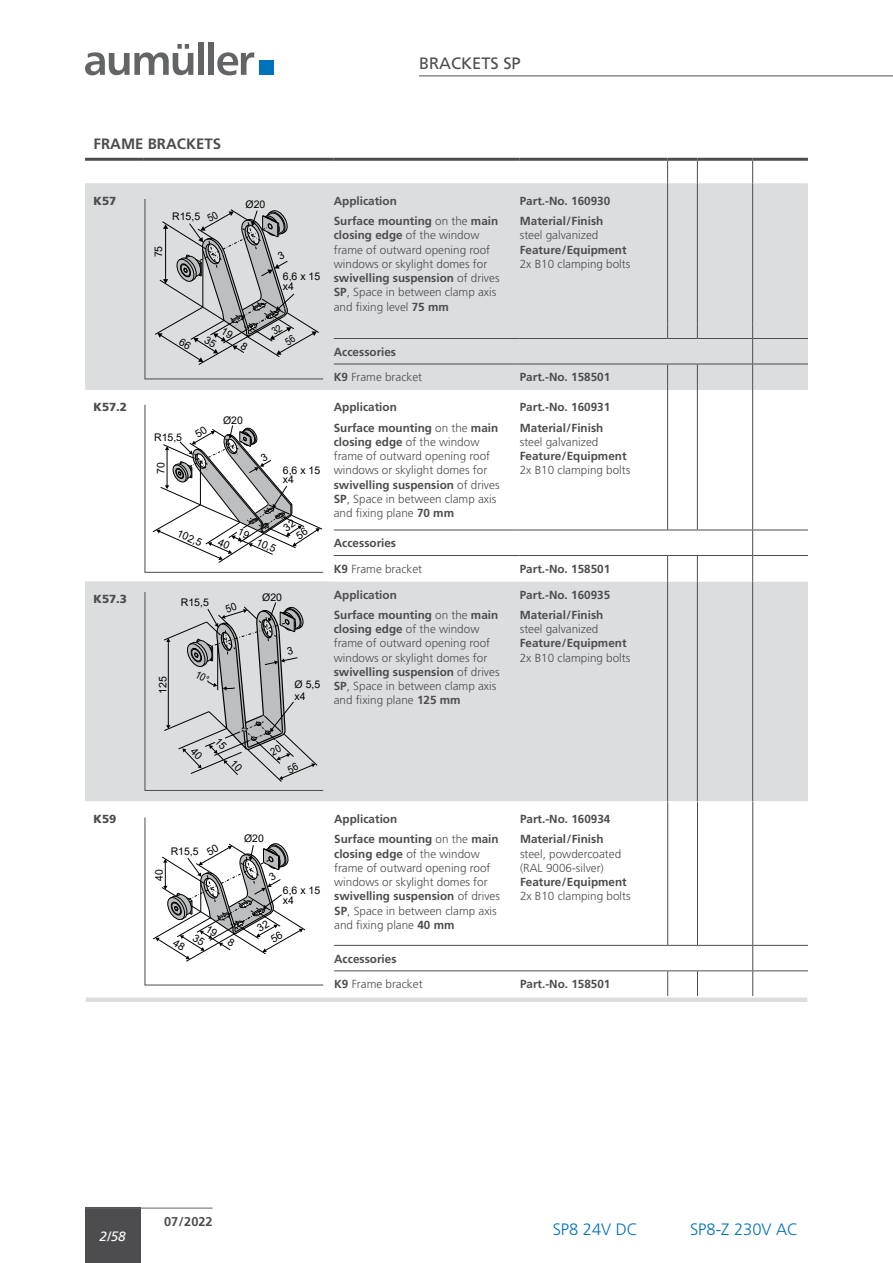
<style>
.page{position:relative;width:893px;height:1263px;background:#fff}
.page>*{position:absolute;margin:0;border:0;box-sizing:border-box;transform-origin:0 0}
.t1{font:300 16.5px "Frutiger LT Std";color:#0072bc}
.t2{font:16.5px "Frutiger LT Std";color:#4d4d4f}
.t3{font:700 15px "Frutiger LT Std";color:#4d4d4f}
.t4{font:italic 13.5px "Frutiger LT";color:#fff}
.t5{font:700 12.75px "Frutiger LT Std";color:#4d4d4f}
.t6{font:300 11.7px/14.2px "Frutiger LT Std";color:#4d4d4f}
.t7{font:700 11.7px/20.2px "Frutiger LT Std";color:#4d4d4f}
.t8{font:900 11.7px "Frutiger LT Std";color:#4d4d4f}
.t9{font:10.5px/10.5px "Arial";color:#000}
.s1{font-weight:300}
.s2{font-weight:700}
</style>
<div class="page">
<hr style="left:419px;top:76px;width:474px;height:1px;background:#4d4d4f">
<div style="left:85px;top:1208px;width:55px;height:55px;background:#4d4d4f"></div>
<hr style="left:85px;top:1208px;width:128px;height:1px;background:#636466">
<svg style="left:85px;top:44px;width:108px;height:31px"></svg>
<div style="left:198px;top:43px;width:6px;height:32px;background:#636466"></div>
<div style="left:208px;top:43px;width:6px;height:32px;background:#636466"></div>
<svg style="left:217px;top:52px;width:37px;height:23px"></svg>
<div style="left:259px;top:60px;width:15px;height:15px;background:#0072bc"></div>
<svg style="left:85px;top:183px;width:723px;height:618px;fill:#dcddde"></svg>
<svg style="left:667px;top:161px;width:1px;height:22px"></svg>
<svg style="left:697px;top:161px;width:1px;height:22px"></svg>
<svg style="left:752px;top:161px;width:1px;height:22px"></svg>
<hr style="left:334px;top:338px;width:186px;height:1px;background:#4d4d4f">
<hr style="left:334px;top:364px;width:186px;height:1px;background:#4d4d4f">
<hr style="left:520px;top:364px;width:148px;height:1px;background:#4d4d4f">
<svg style="left:667px;top:364px;width:31px;height:26px"></svg>
<hr style="left:697px;top:364px;width:56px;height:1px;background:#4d4d4f">
<hr style="left:753px;top:364px;width:55px;height:1px;background:#4d4d4f">
<hr style="left:85px;top:158px;width:59px;height:3px;background:#4d4d4f">
<hr style="left:144px;top:158px;width:190px;height:3px;background:#4d4d4f">
<hr style="left:334px;top:158px;width:186px;height:3px;background:#4d4d4f">
<hr style="left:520px;top:158px;width:148px;height:3px;background:#4d4d4f">
<hr style="left:668px;top:158px;width:29px;height:3px;background:#4d4d4f">
<hr style="left:697px;top:158px;width:56px;height:3px;background:#4d4d4f">
<hr style="left:753px;top:158px;width:55px;height:3px;background:#4d4d4f">
<hr style="left:667px;top:183px;width:1px;height:140px;background:#4d4d4f">
<hr style="left:697px;top:183px;width:1px;height:140px;background:#4d4d4f">
<hr style="left:752px;top:183px;width:1px;height:140px;background:#4d4d4f">
<svg style="left:752px;top:323px;width:1px;height:67px"></svg>
<hr style="left:520px;top:338px;width:148px;height:1px;background:#4d4d4f">
<svg style="left:667px;top:323px;width:31px;height:16px"></svg>
<hr style="left:697px;top:338px;width:56px;height:1px;background:#4d4d4f">
<hr style="left:753px;top:338px;width:55px;height:1px;background:#4d4d4f">
<hr style="left:667px;top:390px;width:1px;height:140px;background:#4d4d4f">
<hr style="left:697px;top:390px;width:1px;height:140px;background:#4d4d4f">
<hr style="left:752px;top:390px;width:1px;height:140px;background:#4d4d4f">
<hr style="left:667px;top:581px;width:1px;height:220px;background:#4d4d4f">
<hr style="left:697px;top:581px;width:1px;height:220px;background:#4d4d4f">
<svg style="left:334px;top:530px;width:474px;height:51px"></svg>
<hr style="left:752px;top:581px;width:1px;height:220px;background:#4d4d4f">
<hr style="left:753px;top:555px;width:55px;height:1px;background:#4d4d4f">
<svg style="left:86px;top:997px;width:721px;height:4px;fill:#dcddde"></svg>
<hr style="left:334px;top:945px;width:186px;height:1px;background:#4d4d4f">
<hr style="left:667px;top:801px;width:1px;height:144px;background:#4d4d4f">
<hr style="left:697px;top:801px;width:1px;height:144px;background:#4d4d4f">
<hr style="left:752px;top:801px;width:1px;height:144px;background:#4d4d4f">
<hr style="left:520px;top:945px;width:148px;height:1px;background:#4d4d4f">
<svg style="left:668px;top:945px;width:29px;height:1px"></svg>
<hr style="left:697px;top:945px;width:56px;height:1px;background:#4d4d4f">
<hr style="left:753px;top:945px;width:55px;height:1px;background:#4d4d4f">
<hr style="left:334px;top:970px;width:186px;height:1px;background:#4d4d4f">
<hr style="left:520px;top:970px;width:148px;height:1px;background:#4d4d4f">
<svg style="left:667px;top:970px;width:31px;height:26px"></svg>
<hr style="left:697px;top:970px;width:56px;height:1px;background:#4d4d4f">
<svg style="left:752px;top:946px;width:1px;height:50px"></svg>
<hr style="left:753px;top:970px;width:55px;height:1px;background:#4d4d4f">
<svg style="left:144px;top:198px;width:180px;height:182px"></svg>
<svg style="left:144px;top:404px;width:180px;height:169px"></svg>
<svg style="left:144px;top:591px;width:180px;height:200px"></svg>
<svg style="left:144px;top:817px;width:180px;height:169px"></svg>
<p class="t3" style="left:94px;top:135px;width:129px">FRAME BRACKETS</p>
<h1 class="t2" style="left:419px;top:53px;width:103px">BRACKETS SP</h1>
<p class="t8" style="left:94px;top:194px;width:24px">K57</p>
<p class="t7" style="left:334px;top:191px;width:166px">Application<br>Surface mounting <span class="s1">on the</span> main</p>
<p class="t6" style="left:334px;top:228px;width:167px"><span class="s2">closing edge</span> of the window frame of outward opening roof windows or skylight domes for <span class="s2">swivelling suspension</span> of drives<br><span class="s2">SP</span>, Space in between clamp axis and fixing level <span class="s2">75 mm</span></p>
<p class="t9" style="left:246px;top:199px;width:21px">Ø20</p>
<p class="t9" style="left:172px;top:211px;width:30px">R15,5</p>
<p class="t9" style="left:153px;top:257px;width:13px;rotate:-90deg">75</p>
<p class="t9" style="left:283px;top:271px;width:39px">6,6 x 15 x4</p>
<p class="t9" style="left:218px;top:318px;width:42px;line-height:16.4px;text-indent:10px;rotate:31deg">19 8<br>35</p>
<p class="t7" style="left:334px;top:339px;width:90px;line-height:25.7px">Accessories<br>K9 <span class="s1">Frame bracket</span></p>
<p class="t8" style="left:94px;top:400px;width:35px">K57.2</p>
<p class="t7" style="left:334px;top:397px;width:166px">Application<br>Surface mounting <span class="s1">on the</span> main</p>
<p class="t6" style="left:334px;top:435px;width:167px"><span class="s2">closing edge</span> of the window frame of outward opening roof windows or skylight domes for <span class="s2">swivelling suspension</span> of drives<br><span class="s2">SP</span>, Space in between clamp axis and fixing plane <span class="s2">70 mm</span></p>
<p class="t9" style="left:223px;top:415px;width:21px">Ø20</p>
<p class="t9" style="left:154px;top:432px;width:30px">R15,5</p>
<p class="t9" style="left:155px;top:474px;width:13px;rotate:-90deg">70</p>
<p class="t9" style="left:283px;top:466px;width:39px;line-height:8.9px">6,6 x 15 x4</p>
<p class="t9" style="left:180px;top:527px;width:28px;rotate:24deg">102,5</p>
<p class="t9" style="left:240px;top:527px;width:43px;rotate:24deg">19 10,5</p>
<p class="t7" style="left:334px;top:530px;width:90px;line-height:25.7px">Accessories<br>K9 <span class="s1">Frame bracket</span></p>
<p class="t8" style="left:94px;top:592px;width:35px">K57.3</p>
<p class="t7" style="left:334px;top:585px;width:166px">Application<br>Surface mounting <span class="s1">on the</span> main</p>
<p class="t6" style="left:334px;top:622px;width:167px"><span class="s2">closing edge</span> of the window frame of outward opening roof windows or skylight domes for <span class="s2">swivelling suspension</span> of drives<br><span class="s2">SP</span>, Space in between clamp axis and fixing plane <span class="s2">125 mm</span></p>
<p class="t9" style="left:262px;top:592px;width:21px">Ø20</p>
<p class="t9" style="left:181px;top:597px;width:30px">R15,5</p>
<p class="t9" style="left:158px;top:694px;width:19px;rotate:-90deg">125</p>
<p class="t9" style="left:295px;top:679px;width:27px;line-height:11.7px">Ø 5,5 x4</p>
<p class="t7" style="left:520px;top:191px;width:92px">Part.-No. 160930<br>Material/Finish</p>
<p class="t6" style="left:520px;top:228px;width:80px">steel galvanized</p>
<p class="t7" style="left:520px;top:239px;width:108px">Feature/Equipment</p>
<p class="t6" style="left:520px;top:257px;width:112px">2x B10 clamping bolts</p>
<p class="t7" style="left:520px;top:367px;width:92px">Part.-No. 158501</p>
<p class="t7" style="left:520px;top:397px;width:92px">Part.-No. 160931<br>Material/Finish</p>
<p class="t6" style="left:520px;top:435px;width:80px">steel galvanized</p>
<p class="t7" style="left:520px;top:446px;width:108px">Feature/Equipment</p>
<p class="t6" style="left:520px;top:463px;width:112px">2x B10 clamping bolts</p>
<p class="t7" style="left:520px;top:559px;width:92px">Part.-No. 158501</p>
<p class="t7" style="left:520px;top:585px;width:92px">Part.-No. 160935<br>Material/Finish</p>
<p class="t6" style="left:520px;top:622px;width:80px">steel galvanized</p>
<p class="t7" style="left:520px;top:633px;width:108px">Feature/Equipment</p>
<p class="t6" style="left:520px;top:651px;width:112px">2x B10 clamping bolts</p>
<p class="t8" style="left:94px;top:812px;width:24px">K59</p>
<p class="t7" style="left:334px;top:809px;width:166px">Application<br>Surface mounting <span class="s1">on the</span> main</p>
<p class="t6" style="left:334px;top:847px;width:167px"><span class="s2">closing edge</span> of the window frame of outward opening roof windows or skylight domes for <span class="s2">swivelling suspension</span> of drives<br><span class="s2">SP</span>, Space in between clamp axis and fixing plane <span class="s2">40 mm</span></p>
<p class="t9" style="left:244px;top:833px;width:21px">Ø20</p>
<p class="t9" style="left:171px;top:846px;width:30px">R15,5</p>
<p class="t9" style="left:154px;top:881px;width:13px;rotate:-90deg">40</p>
<p class="t9" style="left:283px;top:885px;width:39px">6,6 x 15 x4</p>
<p class="t7" style="left:334px;top:946px;width:90px;line-height:25.7px">Accessories<br>K9 <span class="s1">Frame bracket</span></p>
<p class="t7" style="left:520px;top:809px;width:92px">Part.-No. 160934<br>Material/Finish</p>
<p class="t6" style="left:520px;top:847px;width:103px">steel, powdercoated (RAL 9006-silver)</p>
<p class="t7" style="left:520px;top:872px;width:108px">Feature/Equipment</p>
<p class="t6" style="left:520px;top:889px;width:112px">2x B10 clamping bolts</p>
<p class="t7" style="left:520px;top:974px;width:92px">Part.-No. 158501</p>
<p class="t4" style="left:100px;top:1229px;width:28px">2/58</p>
<p class="t5" style="left:164px;top:1214px;width:50px">07/2022</p>
<h1 class="t1" style="left:553px;top:1220px;width:87px">SP8 24V DC</h1>
<h1 class="t1" style="left:690px;top:1220px;width:110px">SP8-Z 230V AC</h1>
</div>
